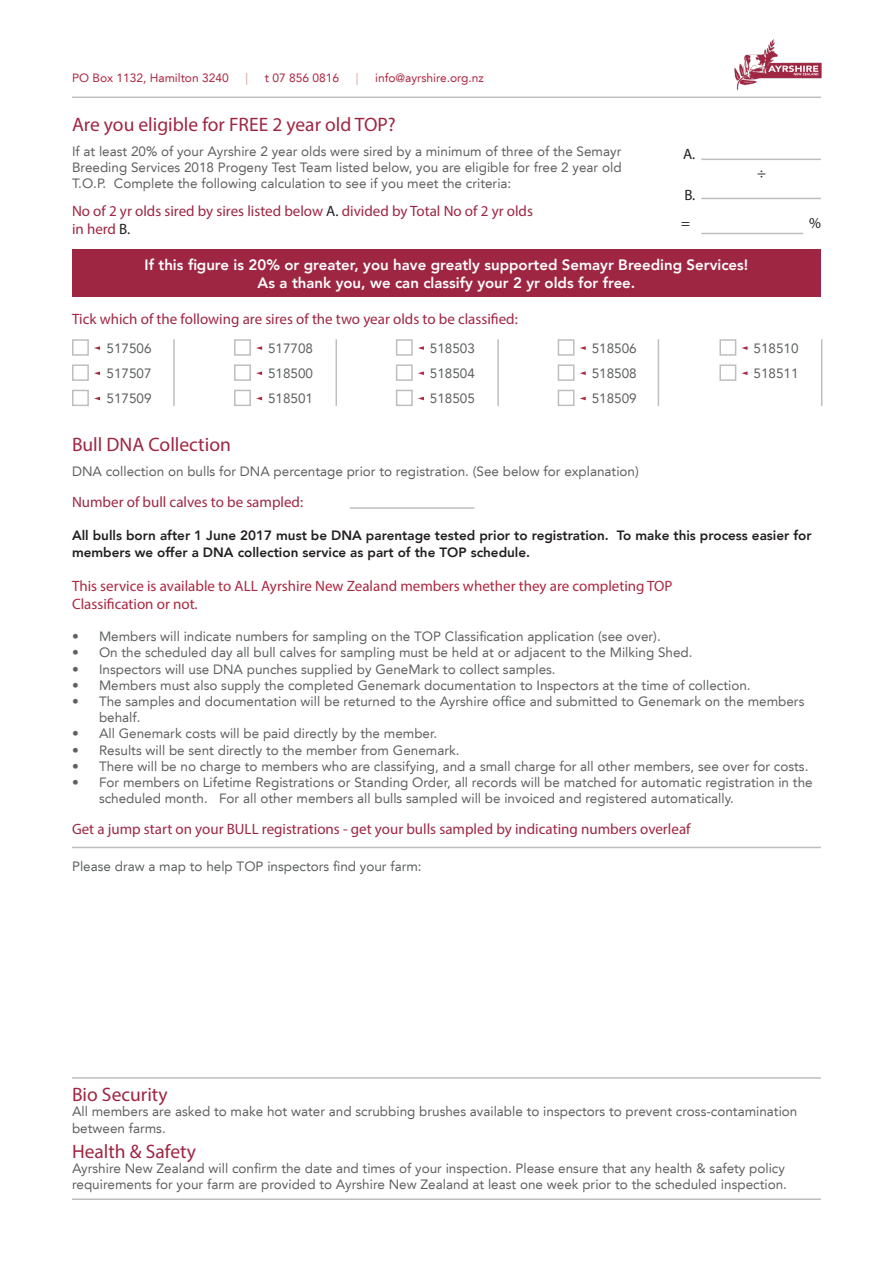
<style>
.page{position:relative;width:893px;height:1263px;background:#fff}
.page>*{position:absolute;margin:0;border:0;box-sizing:border-box;transform-origin:0 0}
.t1{font:19.5px "Myriad Pro";color:#9f2643}
.t2{font:15px/18px "Myriad Pro";color:#9f2643}
.t3{font:800 15px/18px "Avenir LT";color:#fff;text-align:center}
.t4{font:15px/18px "Myriad Pro";color:#ac2740}
.t5{font:15px "Myriad Pro";color:#231f20}
.t6{font:13.5px/16.2px "Avenir LT";color:#5f6161}
.t7{font:800 13.5px/16.2px "Avenir LT";color:#231f20}
.t8{font:12px "Avenir LT";color:#ac2740}
.t9{font:12px "Avenir LT";color:#da9e9a}
.s1{color:#231f20}
</style>
<div class="page">
<img style="left:717px;top:39px;width:105px;height:58px">
<hr style="left:72px;top:97px;width:749px;height:1px;background:#bdbebe">
<hr style="left:72px;top:847px;width:749px;height:1px;background:#bdbebe">
<hr style="left:72px;top:1198px;width:749px;height:2px;background:#bdbebe">
<hr style="left:72px;top:1077px;width:749px;height:2px;background:#bdbebe">
<hr style="left:701px;top:159px;width:120px;height:1px;background:#bdbebe">
<hr style="left:701px;top:198px;width:120px;height:1px;background:#bdbebe">
<hr style="left:701px;top:233px;width:102px;height:1px;background:#bdbebe">
<div style="left:72px;top:249px;width:749px;height:48px;background:#9f2643"></div>
<hr style="left:350px;top:507px;width:124px;height:2px;background:#bdbebe">
<div style="left:72px;top:339px;width:17px;height:17px;border:2px solid #bdbebe"></div>
<svg style="left:94px;top:346px;width:6px;height:4px"></svg>
<div style="left:72px;top:364px;width:17px;height:17px;border:2px solid #bdbebe"></div>
<svg style="left:94px;top:371px;width:6px;height:4px"></svg>
<div style="left:72px;top:390px;width:17px;height:16px;border:2px solid #bdbebe"></div>
<svg style="left:94px;top:397px;width:6px;height:3px"></svg>
<div style="left:234px;top:339px;width:17px;height:17px;border:2px solid #bdbebe"></div>
<svg style="left:256px;top:346px;width:6px;height:4px"></svg>
<div style="left:234px;top:364px;width:17px;height:17px;border:2px solid #bdbebe"></div>
<svg style="left:256px;top:371px;width:6px;height:4px"></svg>
<div style="left:234px;top:390px;width:17px;height:16px;border:2px solid #bdbebe"></div>
<svg style="left:256px;top:397px;width:6px;height:3px"></svg>
<div style="left:396px;top:339px;width:17px;height:17px;border:2px solid #bdbebe"></div>
<svg style="left:418px;top:346px;width:6px;height:4px"></svg>
<div style="left:396px;top:364px;width:17px;height:17px;border:2px solid #bdbebe"></div>
<svg style="left:418px;top:371px;width:6px;height:4px"></svg>
<div style="left:396px;top:390px;width:17px;height:16px;border:2px solid #bdbebe"></div>
<svg style="left:418px;top:397px;width:6px;height:3px"></svg>
<div style="left:558px;top:339px;width:17px;height:17px;border:2px solid #bdbebe"></div>
<svg style="left:580px;top:346px;width:6px;height:4px"></svg>
<div style="left:558px;top:364px;width:17px;height:17px;border:2px solid #bdbebe"></div>
<svg style="left:580px;top:371px;width:6px;height:4px"></svg>
<div style="left:558px;top:390px;width:17px;height:16px;border:2px solid #bdbebe"></div>
<svg style="left:580px;top:397px;width:6px;height:3px"></svg>
<div style="left:719px;top:339px;width:17px;height:17px;border:2px solid #bdbebe"></div>
<svg style="left:742px;top:346px;width:5px;height:4px"></svg>
<div style="left:719px;top:364px;width:17px;height:17px;border:2px solid #bdbebe"></div>
<svg style="left:741px;top:371px;width:6px;height:4px"></svg>
<hr style="left:173px;top:339px;width:2px;height:67px;background:#bdbebe">
<hr style="left:336px;top:339px;width:1px;height:67px;background:#bdbebe">
<hr style="left:497px;top:339px;width:2px;height:67px;background:#bdbebe">
<hr style="left:658px;top:339px;width:1px;height:67px;background:#bdbebe">
<hr style="left:821px;top:339px;width:1px;height:67px;background:#bdbebe">
<p class="t8" style="left:72px;top:71px;width:158px">PO Box 1132, Hamilton 3240</p>
<p class="t9" style="left:245px;top:71px;width:4px">|</p>
<p class="t8" style="left:265px;top:71px;width:76px">t 07 856 0816</p>
<p class="t9" style="left:356px;top:71px;width:4px">|</p>
<p class="t8" style="left:375px;top:71px;width:110px">info@ayrshire.org.nz</p>
<p class="t1" style="left:72px;top:112px;width:325px">Are you eligible for FREE 2 year old TOP?</p>
<p class="t6" style="left:72px;top:143px;width:551px;text-align:justify">If at least 20% of your Ayrshire 2 year olds were sired by a minimum of three of the Semayr Breeding Services 2018 Progeny Test Team listed below, you are eligible for free 2 year old T.O.P. Complete the following calculation to see if you meet the criteria:</p>
<p class="t2" style="left:72px;top:202px;width:462px">No of 2 yr olds sired by sires listed below <span class="s1">A.</span> divided by Total No of 2 yr olds in herd <span class="s1">B.</span></p>
<p class="t5" style="left:683px;top:144px;width:14px">A.</p>
<p class="t5" style="left:684px;top:186px;width:13px">B.</p>
<p class="t5" style="left:681px;top:214px;width:10px">=</p>
<p class="t5" style="left:809px;top:214px;width:13px">%</p>
<p class="t5" style="left:757px;top:164px;width:10px">÷</p>
<p class="t3" style="left:145px;top:255px;width:605px">If this figure is 20% or greater, you have greatly supported Semayr Breeding Services!<br>As a thank you, we can classify your 2 yr olds for free.</p>
<p class="t2" style="left:72px;top:310px;width:447px">Tick which of the following are sires of the two year olds to be classified:</p>
<p class="t6" style="left:107px;top:340px;width:47px">517506</p>
<p class="t6" style="left:107px;top:365px;width:47px">517507</p>
<p class="t6" style="left:107px;top:390px;width:47px">517509</p>
<p class="t1" style="left:72px;top:432px;width:160px">Bull DNA Collection</p>
<p class="t6" style="left:268px;top:340px;width:47px">517708</p>
<p class="t6" style="left:268px;top:365px;width:47px">518500</p>
<p class="t6" style="left:268px;top:390px;width:47px">518501</p>
<p class="t6" style="left:430px;top:340px;width:47px">518503</p>
<p class="t6" style="left:430px;top:365px;width:47px">518504</p>
<p class="t6" style="left:430px;top:390px;width:47px">518505</p>
<p class="t6" style="left:592px;top:340px;width:47px">518506</p>
<p class="t6" style="left:753px;top:340px;width:47px">518510</p>
<p class="t6" style="left:753px;top:365px;width:47px">518511</p>
<p class="t6" style="left:592px;top:365px;width:47px">518508</p>
<p class="t6" style="left:592px;top:390px;width:47px">518509</p>
<p class="t6" style="left:72px;top:463px;width:568px">DNA collection on bulls for DNA percentage prior to registration. (See below for explanation)</p>
<p class="t2" style="left:72px;top:492px;width:233px">Number of bull calves to be sampled:</p>
<p class="t7" style="left:72px;top:528px;width:741px">All bulls born after 1 June 2017 must be DNA parentage tested prior to registration. To make this process easier for members we offer a DNA collection service as part of the TOP schedule.</p>
<p class="t4" style="left:72px;top:576px;width:602px">This service is available to ALL Ayrshire New Zealand members whether they are completing TOP<br>Classification or not.</p>
<p class="t6" style="left:72px;top:628px;width:590px">• Members will indicate numbers for sampling on the TOP Classification application (see over).</p>
<p class="t6" style="left:72px;top:645px;width:622px">• On the scheduled day all bull calves for sampling must be held at or adjacent to the Milking Shed.</p>
<p class="t6" style="left:72px;top:661px;width:485px">• Inspectors will use DNA punches supplied by GeneMark to collect samples.</p>
<p class="t6" style="left:72px;top:677px;width:680px">• Members must also supply the completed Genemark documentation to Inspectors at the time of collection.</p>
<p class="t6" style="left:99px;top:693px;width:707px;text-indent:-27px">• The samples and documentation will be returned to the Ayrshire office and submitted to Genemark on the members behalf.</p>
<p class="t6" style="left:72px;top:726px;width:367px">• All Genemark costs will be paid directly by the member.</p>
<p class="t6" style="left:72px;top:742px;width:389px">• Results will be sent directly to the member from Genemark.</p>
<p class="t6" style="left:72px;top:758px;width:738px">• There will be no charge to members who are classifying, and a small charge for all other members, see over for costs.</p>
<p class="t6" style="left:99px;top:774px;width:715px;text-indent:-27px">• For members on Lifetime Registrations or Standing Order, all records will be matched for automatic registration in the scheduled month. For all other members all bulls sampled will be invoiced and registered automatically.</p>
<p class="t2" style="left:72px;top:820px;width:620px">Get a jump start on your BULL registrations - get your bulls sampled by indicating numbers overleaf</p>
<p class="t6" style="left:72px;top:858px;width:351px">Please draw a map to help TOP inspectors find your farm:</p>
<p class="t1" style="left:72px;top:1082px;width:97px">Bio Security</p>
<p class="t6" style="left:72px;top:1104px;width:727px">All members are asked to make hot water and scrubbing brushes available to inspectors to prevent cross-contamination between farms.</p>
<p class="t1" style="left:72px;top:1139px;width:125px">Health &amp; Safety</p>
<p class="t6" style="left:72px;top:1160px;width:716px">Ayrshire New Zealand will confirm the date and times of your inspection. Please ensure that any health &amp; safety policy requirements for your farm are provided to Ayrshire New Zealand at least one week prior to the scheduled inspection.</p>
</div>
